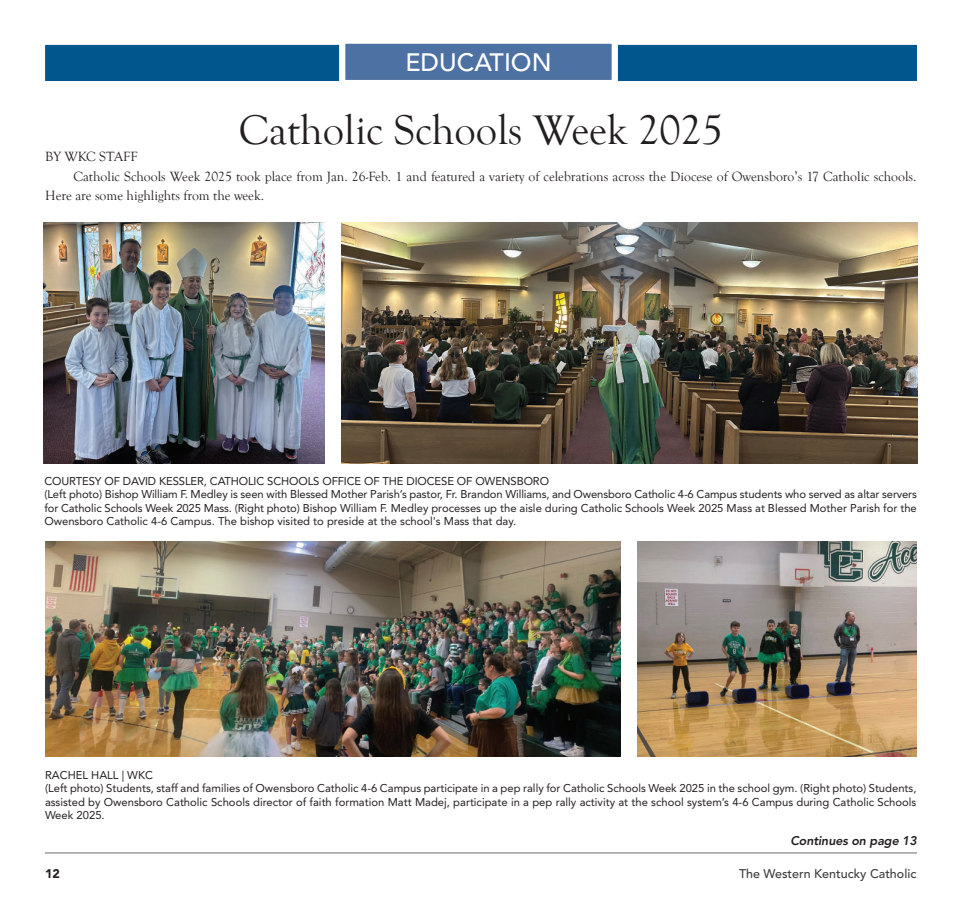
<style>
.page{position:relative;width:962px;height:923px;background:#fff}
.page>*{position:absolute;margin:0;border:0;box-sizing:border-box;transform-origin:0 0}
.t1{font:42.5px "Goudy Old Style T";color:#231f20}
.t2{font:500 25px "Avenir LT Std";color:#fff}
.t3{font:13.75px "Goudy Old Style T";color:#231f20}
.t4{font:500 12.5px "Avenir LT Std";color:#3e3e3f}
.t5{font:italic 800 12.5px "Avenir LT Std";letter-spacing:-.01em;color:#231f20}
.t6{font:900 12.5px "Avenir LT Std";color:#231f20}
.t7{font:11.25px/13.5px "Avenir LT Std";color:#231f20}
</style>
<div class="page">
<hr style="left:45px;top:852px;width:872px;height:1px;background:#939598">
<div style="left:45px;top:44px;width:872px;height:37px;background:#01568e"></div>
<svg style="left:336px;top:43px;width:285px;height:38px"></svg>
<img style="left:45px;top:541px;width:576px;height:215px">
<img style="left:341px;top:223px;width:577px;height:240px">
<img style="left:44px;top:223px;width:280px;height:240px">
<img style="left:638px;top:541px;width:279px;height:215px">
<h2 class="t2" style="left:405px;top:49px;width:148px">EDUCATION</h2>
<h1 class="t1" style="left:239px;top:108px;width:486px">Catholic Schools Week 2025</h1>
<p class="t3" style="left:45px;top:150px;width:94px">BY WKC STAFF</p>
<p class="t3" style="left:73px;top:169px;width:845px">Catholic Schools Week 2025 took place from Jan. 26-Feb. 1 and featured a variety of celebrations across the Diocese of Owensboro’s 17 Catholic schools.</p>
<p class="t3" style="left:45px;top:188px;width:220px">Here are some highlights from the week.</p>
<p class="t7" style="left:44px;top:474px;width:874px">COURTESY OF DAVID KESSLER, CATHOLIC SCHOOLS OFFICE OF THE DIOCESE OF OWENSBORO<br>(Left photo) Bishop William F. Medley is seen with Blessed Mother Parish’s pastor, Fr. Brandon Williams, and Owensboro Catholic 4-6 Campus students who served as altar servers for Catholic Schools Week 2025 Mass. (Right photo) Bishop William F. Medley processes up the aisle during Catholic Schools Week 2025 Mass at Blessed Mother Parish for the Owensboro Catholic 4-6 Campus. The bishop visited to preside at the school's Mass that day.</p>
<p class="t7" style="left:45px;top:768px;width:873px">RACHEL HALL | WKC<br>(Left photo) Students, staff and families of Owensboro Catholic 4-6 Campus participate in a pep rally for Catholic Schools Week 2025 in the school gym. (Right photo) Students, assisted by Owensboro Catholic Schools director of faith formation Matt Madej, participate in a pep rally activity at the school system’s 4-6 Campus during Catholic Schools Week 2025.</p>
<p class="t5" style="left:790px;top:835px;width:128px">Continues on page 13</p>
<p class="t6" style="left:45px;top:868px;width:16px">12</p>
<p class="t4" style="left:739px;top:866px;width:179px">The Western Kentucky Catholic</p>
</div>
